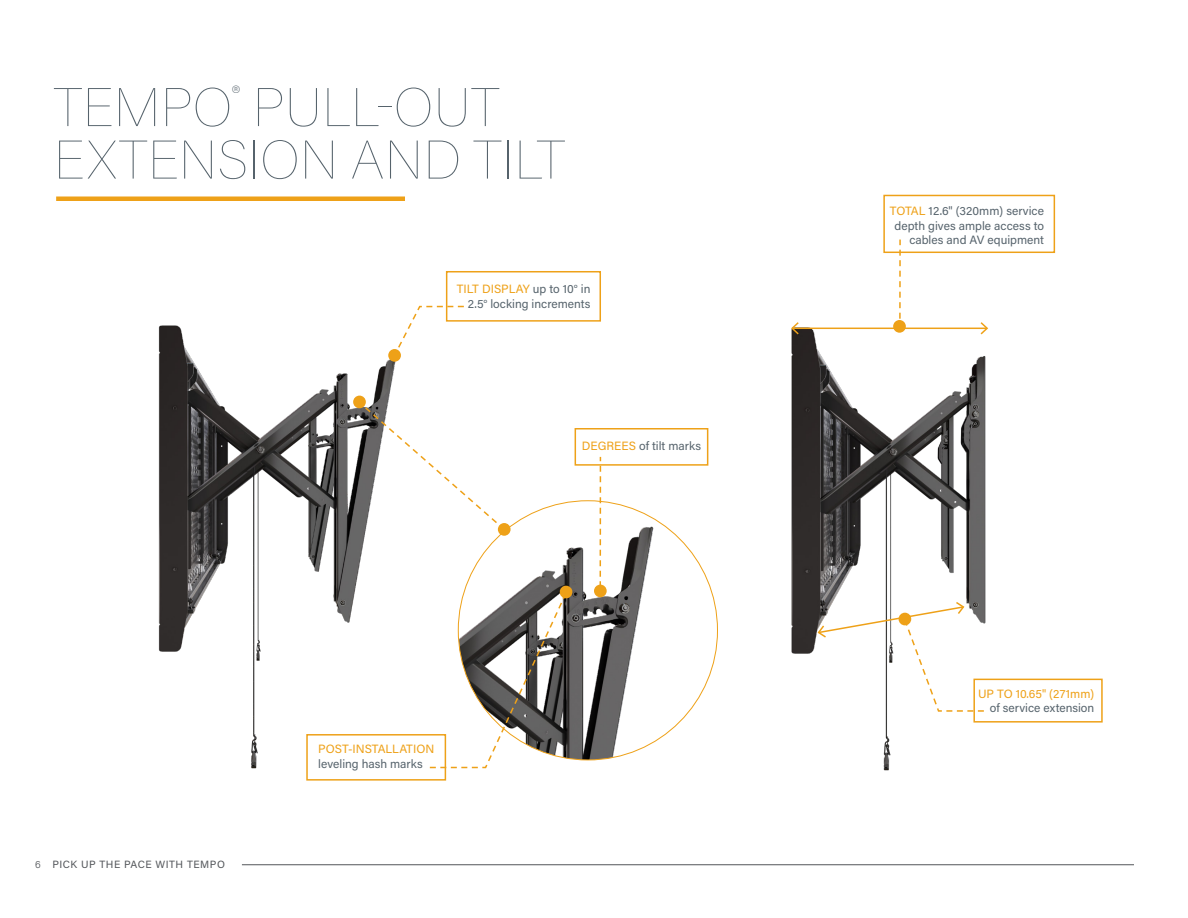
<style>
.page{position:relative;width:1188px;height:918px;background:#fff}
.page>*{position:absolute;margin:0;border:0;box-sizing:border-box;transform-origin:0 0}
.t1{font:100 54px "Acumin Pro";letter-spacing:.015em;color:#56636c}
.t2{font:12px/14.4px "Acumin Pro";color:#56636c;text-align:right}
.t3{font:12px/14.4px "Acumin Pro";color:#eea118}
.t4{font:10.5px "Acumin Pro";letter-spacing:.05em;color:#53565a}
.s1{color:#eea118}
.s2{font-weight:300}
.s3{color:#56636c}
</style>
<div class="page">
<hr style="left:242px;top:864px;width:892px;height:1px;background:#53565a">
<div style="left:446px;top:271px;width:155px;height:51px;border:2px solid #eea118"></div>
<img style="left:791px;top:323px;width:225px;height:448px">
<div style="left:575px;top:428px;width:133px;height:38px;border:2px solid #eea118"></div>
<div style="left:883px;top:195px;width:172px;height:58px;border:2px solid #eea118"></div>
<div style="left:306px;top:734px;width:140px;height:47px;border:2px solid #eea118"></div>
<div style="left:973px;top:679px;width:130px;height:44px;border:2px solid #eea118"></div>
<img style="left:458px;top:501px;width:259px;height:259px;border-radius:130px">
<img style="left:158px;top:325px;width:244px;height:446px">
<svg style="left:394px;top:305px;width:71px;height:49px"></svg>
<div style="left:388px;top:349px;width:13px;height:13px;background:#eea118;border-radius:50%"></div>
<svg style="left:358px;top:401px;width:144px;height:131px"></svg>
<div style="left:353px;top:396px;width:13px;height:12px;background:#eea118;border-radius:50%"></div>
<svg style="left:428px;top:585px;width:145px;height:184px"></svg>
<svg style="left:600px;top:457px;width:1px;height:128px"></svg>
<svg style="left:899px;top:240px;width:2px;height:79px"></svg>
<div style="left:594px;top:585px;width:13px;height:12px;background:#eea118;border-radius:50%"></div>
<div style="left:893px;top:320px;width:13px;height:13px;background:#eea118;border-radius:50%"></div>
<div style="left:498px;top:523px;width:13px;height:13px;background:#eea118;border-radius:50%"></div>
<svg style="left:816px;top:600px;width:169px;height:112px"></svg>
<hr style="left:792px;top:328px;width:195px;height:1px;background:#eea118">
<svg style="left:791px;top:322px;width:9px;height:14px"></svg>
<svg style="left:979px;top:322px;width:10px;height:14px"></svg>
<div style="left:56px;top:196px;width:349px;height:5px;background:#eea118"></div>
<p class="t1" style="left:54px;top:70px;width:447px">TEMPO<sup>®</sup> PULL-OUT</p>
<p class="t1" style="left:54px;top:123px;width:512px">EXTENSION AND TILT</p>
<p class="t2" style="left:457px;top:282px;width:135px"><span class="s1">TILT DISPLAY</span> up to 10° in<br>2.5° locking increments</p>
<p class="t4" style="left:35px;top:857px;width:191px"><span class="s2">6</span> PICK UP THE PACE WITH TEMPO</p>
<p class="t3" style="left:318px;top:741px;width:118px">POST-INSTALLATION <span class="s3">leveling hash marks</span></p>
<p class="t2" style="left:582px;top:439px;width:121px"><span class="s1">DEGREES</span> of tilt marks</p>
<p class="t2" style="left:890px;top:204px;width:156px"><span class="s1">TOTAL</span> 12.6" (320mm) service depth gives ample access to cables and AV equipment</p>
<p class="t3" style="left:978px;top:686px;width:118px">UP TO 10.65" (271mm)</p>
<p class="t2" style="left:990px;top:700px;width:106px">of service extension</p>
</div>
